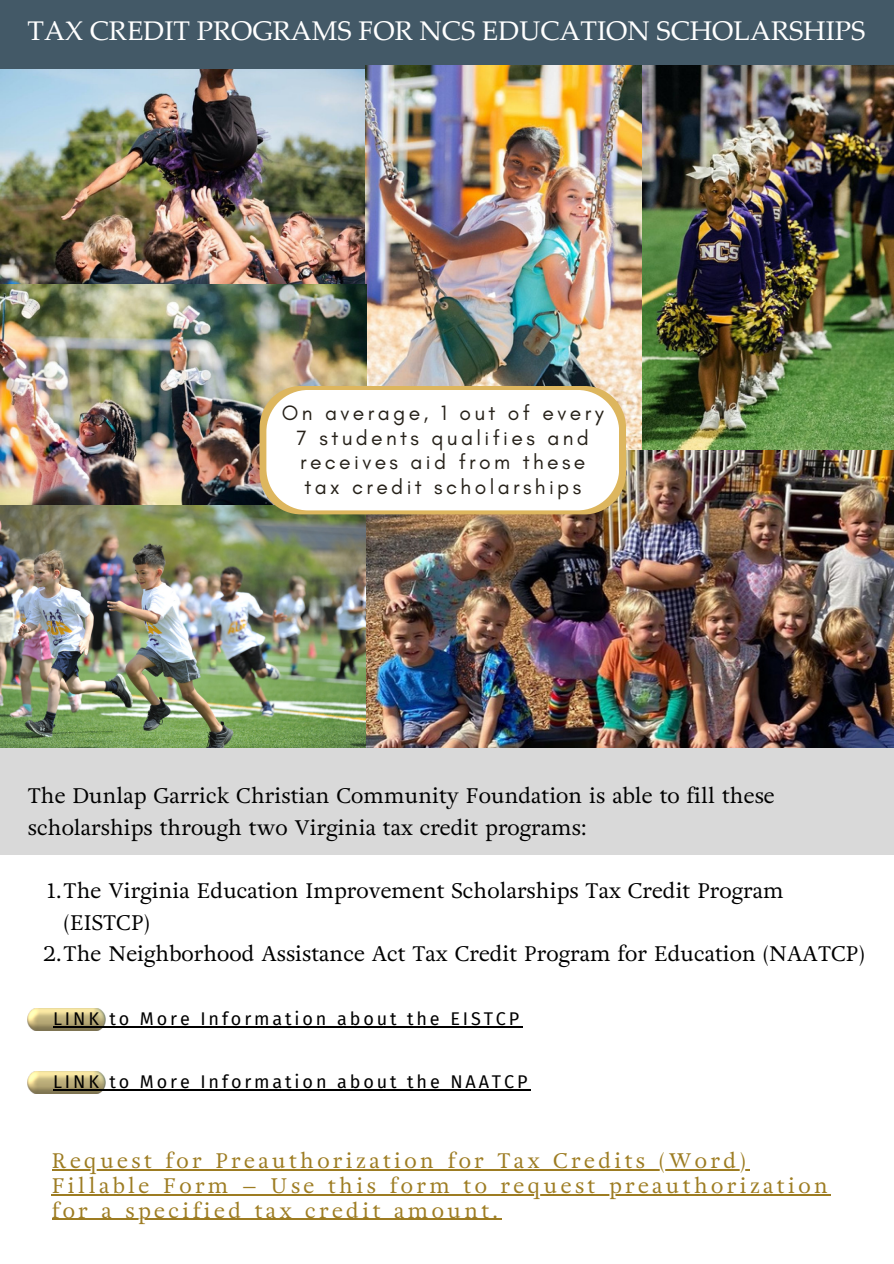
<style>
.page{position:relative;width:894px;height:1264px;background:#fff}
.page>*{position:absolute;margin:0;border:0;box-sizing:border-box;transform-origin:0 0}
.t1{font:27px "Palatino Linotype";color:#fff}
.t2{font:21.15px/24.8px "Glacial Indifference";letter-spacing:.16em;color:#262119;text-align:center}
.t3{font:21px/31.5px "Adriane Text";color:#000}
.t4{font:21px/24.8px "Adriane Text";letter-spacing:.16em;color:#9d7c22}
.t5{font:18px "Fira Sans";letter-spacing:.16em;color:#000}
</style>
<div class="page">
<img style="left:0;top:68px;width:365px;height:437px">
<div style="left:0;top:0;width:893px;height:68px;background:#435967"></div>
<img style="left:641px;top:66px;width:252px;height:383px">
<img style="left:365px;top:66px;width:276px;height:384px">
<img style="left:365px;top:450px;width:528px;height:297px">
<img style="left:0;top:505px;width:365px;height:242px">
<img style="left:28px;top:1008px;width:78px;height:22px">
<img style="left:28px;top:1071px;width:78px;height:22px">
<div style="left:0;top:747px;width:893px;height:107px;background:#d9d9d9"></div>
<svg style="left:259px;top:386px;width:366px;height:128px;background:#d0b068"></svg>
<hr style="left:53px;top:1026px;width:469px;height:1px;background:#000">
<hr style="left:53px;top:1089px;width:477px;height:1px;background:#000">
<hr style="left:52px;top:1169px;width:697px;height:1px;background:#9d7c22">
<hr style="left:52px;top:1194px;width:779px;height:1px;background:#9d7c22">
<hr style="left:52px;top:1218px;width:449px;height:1px;background:#9d7c22">
<svg style="left:266px;top:390px;width:353px;height:120px"></svg>
<p class="t1" style="left:28px;top:20px;width:839px">TAX CREDIT PROGRAMS FOR NCS EDUCATION SCHOLARSHIPS</p>
<p class="t2" style="left:282px;top:400px;width:323px">On average, 1 out of every<br>7 students qualifies and receives aid from these tax credit scholarships</p>
<p class="t3" style="left:28px;top:780px;width:748px">The Dunlap Garrick Christian Community Foundation is able to fill these scholarships through two Virginia tax credit programs:</p>
<p class="t3" style="left:47px;top:875px;width:737px">1.The Virginia Education Improvement Scholarships Tax Credit Program</p>
<p class="t3" style="left:64px;top:906px;width:88px">(EISTCP)</p>
<p class="t3" style="left:43px;top:938px;width:823px">2.The Neighborhood Assistance Act Tax Credit Program for Education (NAATCP)</p>
<p class="t5" style="left:53px;top:1008px;width:467px">LINK to More Information about the EISTCP</p>
<p class="t5" style="left:53px;top:1071px;width:476px">LINK to More Information about the NAATCP</p>
<p class="t4" style="left:52px;top:1148px;width:777px">Request for Preauthorization for Tax Credits (Word)<br>Fillable Form – Use this form to request preauthorization for a specified tax credit amount.</p>
</div>
